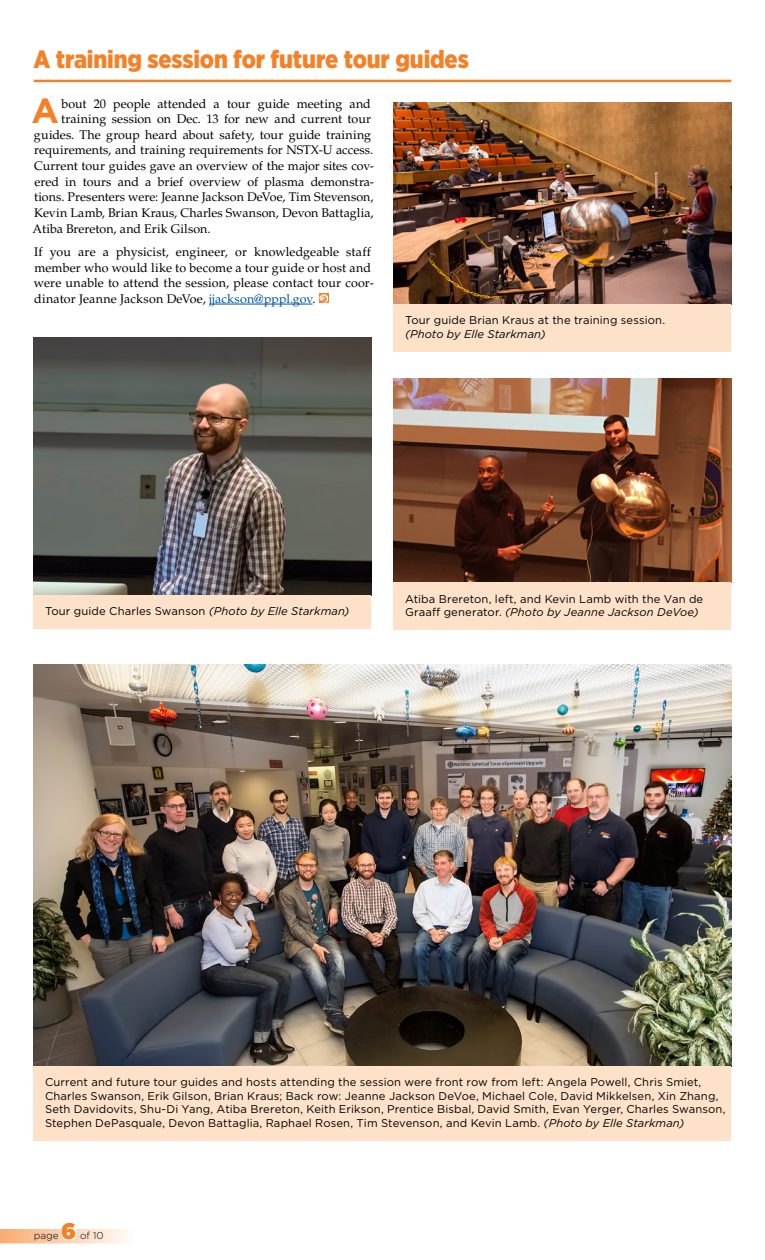
<style>
.page{position:relative;width:765px;height:1260px;background:#fff}
.page>*{position:absolute;margin:0;border:0;box-sizing:border-box;transform-origin:0 0}
.t1{font:700 34.88px "Gotham";color:#f58025}
.t2{font:900 25px "Gotham Narrow";letter-spacing:-.005em;color:#f58025}
.t3{font:900 22.5px "Gotham";color:#f58025}
.t4{font:12.5px/15.6px "Palatino LT Std";letter-spacing:.005em;color:#000}
.t5{font:11.25px/13.5px "Gotham";letter-spacing:.01em;color:#000}
.t6{font:italic 11.25px "Gotham";letter-spacing:.01em;color:#000}
.t7{font:300 10px "Gotham";color:#000}
.s1{color:#0055a7}
.s2{font-style:italic}
.s3{font-style:normal}
</style>
<div class="page">
<img style="left:394px;top:103px;width:337px;height:201px">
<div style="left:394px;top:304px;width:337px;height:47px;background:#fee1c9"></div>
<img style="left:394px;top:378px;width:337px;height:205px">
<img style="left:34px;top:338px;width:337px;height:257px">
<img style="left:34px;top:665px;width:697px;height:401px">
<div style="left:394px;top:583px;width:337px;height:47px;background:#fee1c9"></div>
<div style="left:34px;top:595px;width:337px;height:34px;background:#fee1c9"></div>
<div style="left:34px;top:1066px;width:697px;height:74px;background:#fee1c9"></div>
<hr style="left:209px;top:304px;width:104px;height:1px;background:#0055a7">
<svg style="left:319px;top:294px;width:9px;height:8px"></svg>
<hr style="left:34px;top:80px;width:697px;height:2px;background:#f58025">
<svg style="left:0;top:1229px;width:126px;height:14px;background:#fbd4b6"></svg>
<h2 class="t2" style="left:34px;top:43px;width:437px">A training session for future tour guides</h2>
<h1 class="t1" style="left:32px;top:88px;width:29px">A</h1>
<p class="t4" style="left:62px;top:96px;width:311px">bout 20 people attended a tour guide meeting and</p>
<p class="t4" style="left:61px;top:111px;width:311px">training session on Dec. 13 for new and current tour</p>
<p class="t4" style="left:34px;top:127px;width:339px">guides. The group heard about safety, tour guide training</p>
<p class="t4" style="left:34px;top:143px;width:340px">requirements, and training requirements for NSTX-U access.</p>
<p class="t4" style="left:34px;top:158px;width:341px">Current tour guides gave an overview of the major sites cov-</p>
<p class="t4" style="left:34px;top:174px;width:341px">ered in tours and a brief overview of plasma demonstra-</p>
<p class="t4" style="left:34px;top:189px;width:341px">tions. Presenters were: Jeanne Jackson DeVoe, Tim Stevenson,</p>
<p class="t4" style="left:34px;top:205px;width:341px">Kevin Lamb, Brian Kraus, Charles Swanson, Devon Battaglia,</p>
<p class="t4" style="left:33px;top:221px;width:179px">Atiba Brereton, and Erik Gilson.</p>
<p class="t4" style="left:34px;top:244px;width:342px">If you are a physicist, engineer, or knowledgeable staff member who would like to become a tour guide or host and were unable to attend the session, please contact tour coor&shy;dinator Jeanne Jackson DeVoe, <span class="s1">jjackson@pppl.gov</span>.</p>
<p class="t5" style="left:405px;top:313px;width:262px">Tour guide Brian Kraus at the training session.</p>
<p class="t6" style="left:405px;top:327px;width:142px">(Photo by Elle Starkman)</p>
<p class="t5" style="left:405px;top:592px;width:300px">Atiba Brereton, left, and Kevin Lamb with the Van de</p>
<p class="t5" style="left:45px;top:604px;width:306px">Tour guide Charles Swanson <span class="s2">(Photo by Elle Starkman)</span></p>
<p class="t6" style="left:405px;top:605px;width:295px"><span class="s3">Graaff generator.</span> (Photo by Jeanne Jackson DeVoe)</p>
<p class="t5" style="left:45px;top:1076px;width:682px">Current and future tour guides and hosts attending the session were front row from left: Angela Powell, Chris Smiet, Charles Swanson, Erik Gilson, Brian Kraus; Back row: Jeanne Jackson DeVoe, Michael Cole, David Mikkelsen, Xin Zhang, Seth Davidovits, Shu-Di Yang, Atiba Brereton, Keith Erikson, Prentice Bisbal, David Smith, Evan Yerger, Charles Swanson, Stephen DePasquale, Devon Battaglia, Raphael Rosen, Tim Stevenson, and Kevin Lamb. <span class="s2">(Photo by Elle Starkman)</span></p>
<p class="t7" style="left:34px;top:1229px;width:26px">page</p>
<h3 class="t3" style="left:61px;top:1215px;width:16px">6</h3>
<p class="t7" style="left:80px;top:1229px;width:25px">of 10</p>
</div>
